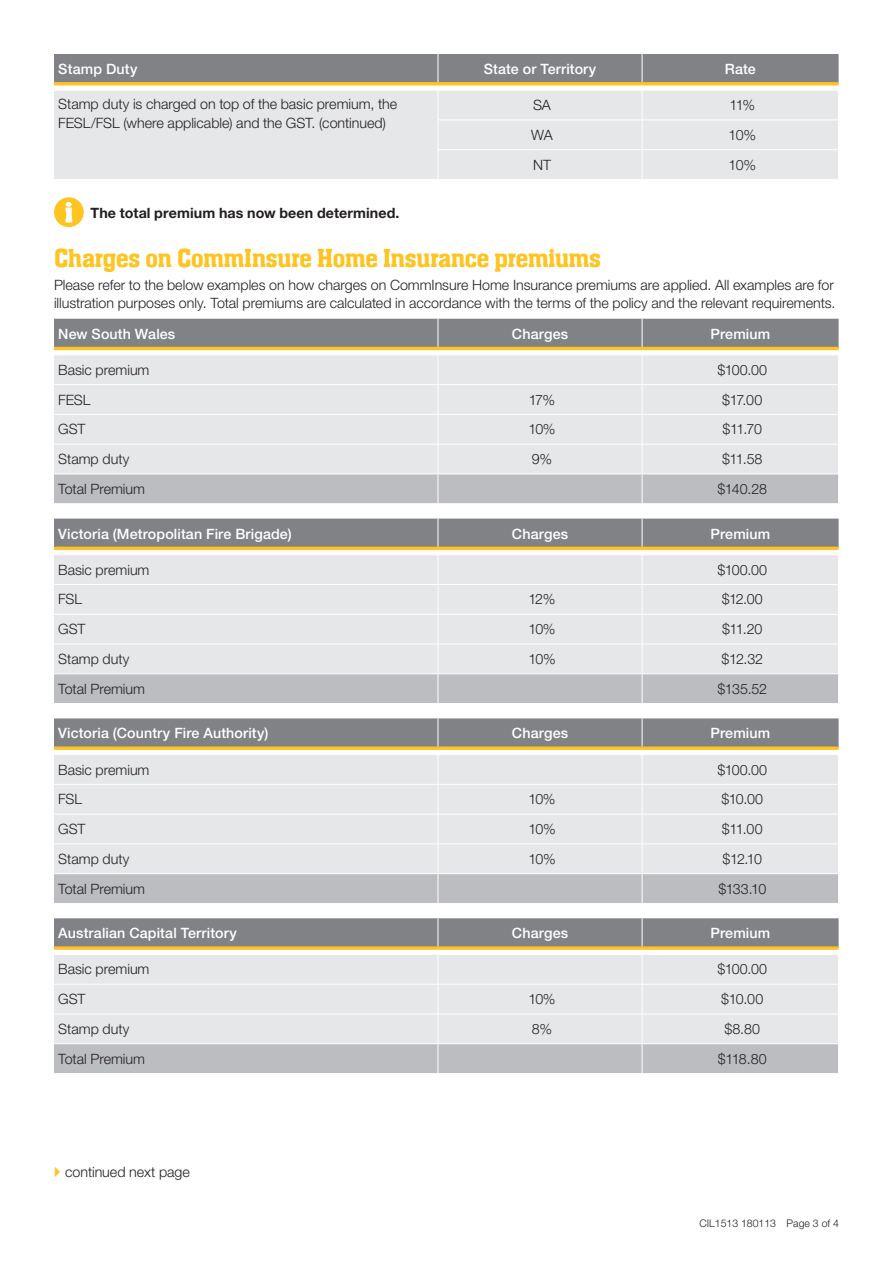
<style>
.page{position:relative;width:893px;height:1263px;background:#fff}
.page>*{position:absolute;margin:0;border:0;box-sizing:border-box;transform-origin:0 0}
.t1{font:500 27px "Aachen Com";letter-spacing:-.005em;color:#fec422}
.t2{font:300 14.25px/18.8px "Helvetica Neue LT Std";color:#231f20}
.t3{font:500 14.25px "Helvetica Neue LT Std";letter-spacing:.01em;color:#fff}
.t4{font:700 14.25px "Helvetica Neue LT Std";letter-spacing:.005em;color:#231f20}
.t5{font:300 10.5px "Helvetica Neue LT Std";color:#231f20}
</style>
<div class="page">
<div style="left:54px;top:91px;width:784px;height:88px;background:#e6e7e9"></div>
<hr style="left:438px;top:120px;width:204px;height:1px;background:#fff">
<hr style="left:642px;top:120px;width:197px;height:1px;background:#fff">
<hr style="left:438px;top:149px;width:204px;height:1px;background:#fff">
<svg style="left:438px;top:91px;width:1px;height:88px"></svg>
<hr style="left:642px;top:149px;width:197px;height:1px;background:#fff">
<svg style="left:642px;top:91px;width:1px;height:88px"></svg>
<hr style="left:54px;top:82px;width:384px;height:3px;background:#fec422">
<hr style="left:438px;top:82px;width:204px;height:3px;background:#fec422">
<hr style="left:642px;top:82px;width:197px;height:3px;background:#fec422">
<div style="left:54px;top:54px;width:785px;height:30px;background:#808285"></div>
<svg style="left:54px;top:197px;width:30px;height:30px"></svg>
<div style="left:54px;top:355px;width:784px;height:119px;background:#e6e7e9"></div>
<hr style="left:54px;top:384px;width:384px;height:1px;background:#fff">
<hr style="left:438px;top:384px;width:204px;height:1px;background:#fff">
<hr style="left:642px;top:384px;width:197px;height:1px;background:#fff">
<hr style="left:54px;top:414px;width:384px;height:1px;background:#fff">
<hr style="left:438px;top:414px;width:204px;height:1px;background:#fff">
<svg style="left:438px;top:355px;width:1px;height:89px"></svg>
<hr style="left:642px;top:414px;width:197px;height:1px;background:#fff">
<svg style="left:642px;top:355px;width:1px;height:89px"></svg>
<hr style="left:54px;top:444px;width:384px;height:1px;background:#fff">
<hr style="left:438px;top:444px;width:204px;height:1px;background:#fff">
<hr style="left:438px;top:444px;width:1px;height:30px;background:#fff">
<hr style="left:642px;top:444px;width:197px;height:1px;background:#fff">
<hr style="left:642px;top:444px;width:1px;height:30px;background:#fff">
<div style="left:54px;top:474px;width:784px;height:29px;background:#bcbdc0"></div>
<hr style="left:54px;top:347px;width:384px;height:3px;background:#fec422">
<hr style="left:438px;top:347px;width:204px;height:3px;background:#fec422">
<hr style="left:642px;top:347px;width:197px;height:3px;background:#fec422">
<div style="left:54px;top:319px;width:785px;height:29px;background:#808285"></div>
<svg style="left:54px;top:555px;width:784px;height:148px;background:#dedfe1"></svg>
<hr style="left:54px;top:547px;width:384px;height:3px;background:#fec422">
<hr style="left:438px;top:547px;width:204px;height:3px;background:#fec422">
<hr style="left:642px;top:547px;width:197px;height:3px;background:#fec422">
<div style="left:54px;top:519px;width:785px;height:29px;background:#808285"></div>
<svg style="left:54px;top:755px;width:784px;height:148px;background:#dedfe1"></svg>
<hr style="left:54px;top:746px;width:384px;height:4px;background:#fec62b">
<hr style="left:438px;top:746px;width:204px;height:4px;background:#fec62b">
<svg style="left:642px;top:748px;width:197px;height:2px"></svg>
<svg style="left:54px;top:718px;width:785px;height:30px;background:#888782"></svg>
<svg style="left:54px;top:955px;width:784px;height:118px;background:#dcdddf"></svg>
<svg style="left:54px;top:948px;width:384px;height:2px"></svg>
<svg style="left:438px;top:948px;width:204px;height:2px"></svg>
<svg style="left:642px;top:948px;width:197px;height:2px"></svg>
<svg style="left:54px;top:918px;width:785px;height:30px;background:#888681"></svg>
<p class="t3" style="left:58px;top:60px;width:81px">Stamp Duty</p>
<p class="t3" style="left:484px;top:60px;width:114px">State or Territory</p>
<p class="t3" style="left:725px;top:60px;width:32px">Rate</p>
<p class="t2" style="left:58px;top:94px;width:340px">Stamp duty is charged on top of the basic premium, the<br>FESL/FSL (where applicable) and the GST. (continued)</p>
<p class="t2" style="left:533px;top:95px;width:19px">SA</p>
<p class="t2" style="left:730px;top:95px;width:27px">11%</p>
<p class="t2" style="left:531px;top:125px;width:23px">WA</p>
<p class="t2" style="left:728px;top:125px;width:29px">10%</p>
<p class="t2" style="left:533px;top:155px;width:19px">NT</p>
<p class="t2" style="left:728px;top:155px;width:29px">10%</p>
<p class="t4" style="left:91px;top:204px;width:310px">The total premium has now been determined.</p>
<h1 class="t1" style="left:54px;top:243px;width:549px">Charges on CommInsure Home Insurance premiums</h1>
<p class="t2" style="left:54px;top:275px;width:783px">Please refer to the below examples on how charges on CommInsure Home Insurance premiums are applied. All examples are for illustration purposes only. Total premiums are calculated in accordance with the terms of the policy and the relevant requirements.</p>
<p class="t3" style="left:58px;top:325px;width:119px">New South Wales</p>
<p class="t3" style="left:512px;top:325px;width:58px">Charges</p>
<p class="t3" style="left:711px;top:325px;width:61px">Premium</p>
<p class="t2" style="left:58px;top:360px;width:93px">Basic premium</p>
<p class="t2" style="left:717px;top:360px;width:51px">$100.00</p>
<p class="t2" style="left:58px;top:390px;width:34px">FESL</p>
<p class="t2" style="left:529px;top:390px;width:28px">17%</p>
<p class="t2" style="left:722px;top:390px;width:42px">$17.00</p>
<p class="t2" style="left:58px;top:420px;width:29px">GST</p>
<p class="t2" style="left:528px;top:420px;width:29px">10%</p>
<p class="t2" style="left:722px;top:420px;width:41px">$11.70</p>
<p class="t2" style="left:58px;top:449px;width:73px">Stamp duty</p>
<p class="t2" style="left:532px;top:449px;width:22px">9%</p>
<p class="t2" style="left:722px;top:449px;width:42px">$11.58</p>
<p class="t2" style="left:58px;top:479px;width:88px">Total Premium</p>
<p class="t2" style="left:717px;top:479px;width:51px">$140.28</p>
<p class="t3" style="left:58px;top:525px;width:235px">Victoria (Metropolitan Fire Brigade)</p>
<p class="t3" style="left:512px;top:525px;width:58px">Charges</p>
<p class="t3" style="left:711px;top:525px;width:61px">Premium</p>
<p class="t2" style="left:58px;top:560px;width:93px">Basic premium</p>
<p class="t2" style="left:717px;top:560px;width:51px">$100.00</p>
<p class="t2" style="left:58px;top:590px;width:25px">FSL</p>
<p class="t2" style="left:528px;top:590px;width:28px">12%</p>
<p class="t2" style="left:722px;top:590px;width:43px">$12.00</p>
<p class="t2" style="left:58px;top:619px;width:29px">GST</p>
<p class="t2" style="left:528px;top:619px;width:29px">10%</p>
<p class="t2" style="left:722px;top:619px;width:42px">$11.20</p>
<p class="t2" style="left:58px;top:649px;width:73px">Stamp duty</p>
<p class="t2" style="left:528px;top:649px;width:29px">10%</p>
<p class="t2" style="left:721px;top:649px;width:43px">$12.32</p>
<p class="t2" style="left:58px;top:679px;width:88px">Total Premium</p>
<p class="t2" style="left:717px;top:679px;width:51px">$135.52</p>
<p class="t3" style="left:58px;top:725px;width:212px">Victoria (Country Fire Authority)</p>
<p class="t3" style="left:512px;top:725px;width:58px">Charges</p>
<p class="t3" style="left:711px;top:725px;width:61px">Premium</p>
<p class="t2" style="left:58px;top:760px;width:93px">Basic premium</p>
<p class="t2" style="left:717px;top:760px;width:51px">$100.00</p>
<p class="t2" style="left:58px;top:790px;width:25px">FSL</p>
<p class="t2" style="left:528px;top:790px;width:29px">10%</p>
<p class="t2" style="left:721px;top:790px;width:43px">$10.00</p>
<p class="t2" style="left:58px;top:819px;width:29px">GST</p>
<p class="t2" style="left:528px;top:819px;width:29px">10%</p>
<p class="t2" style="left:722px;top:819px;width:42px">$11.00</p>
<p class="t2" style="left:58px;top:849px;width:73px">Stamp duty</p>
<p class="t2" style="left:528px;top:849px;width:29px">10%</p>
<p class="t2" style="left:723px;top:849px;width:41px">$12.10</p>
<p class="t2" style="left:58px;top:879px;width:88px">Total Premium</p>
<p class="t2" style="left:718px;top:879px;width:49px">$133.10</p>
<p class="t3" style="left:58px;top:925px;width:180px">Australian Capital Territory</p>
<p class="t3" style="left:512px;top:925px;width:58px">Charges</p>
<p class="t3" style="left:711px;top:925px;width:61px">Premium</p>
<p class="t2" style="left:58px;top:960px;width:93px">Basic premium</p>
<p class="t2" style="left:717px;top:960px;width:51px">$100.00</p>
<p class="t2" style="left:58px;top:989px;width:29px">GST</p>
<p class="t2" style="left:528px;top:989px;width:29px">10%</p>
<p class="t2" style="left:721px;top:989px;width:44px">$10.00</p>
<p class="t2" style="left:58px;top:1019px;width:73px">Stamp duty</p>
<p class="t2" style="left:532px;top:1019px;width:22px">8%</p>
<p class="t2" style="left:724px;top:1019px;width:37px">$8.80</p>
<p class="t2" style="left:58px;top:1049px;width:88px">Total Premium</p>
<p class="t2" style="left:718px;top:1049px;width:50px">$118.80</p>
<p class="t2" style="left:65px;top:1162px;width:126px">continued next page</p>
<p class="t5" style="left:699px;top:1217px;width:141px">CIL1513 180113 Page 3 of 4</p>
</div>
